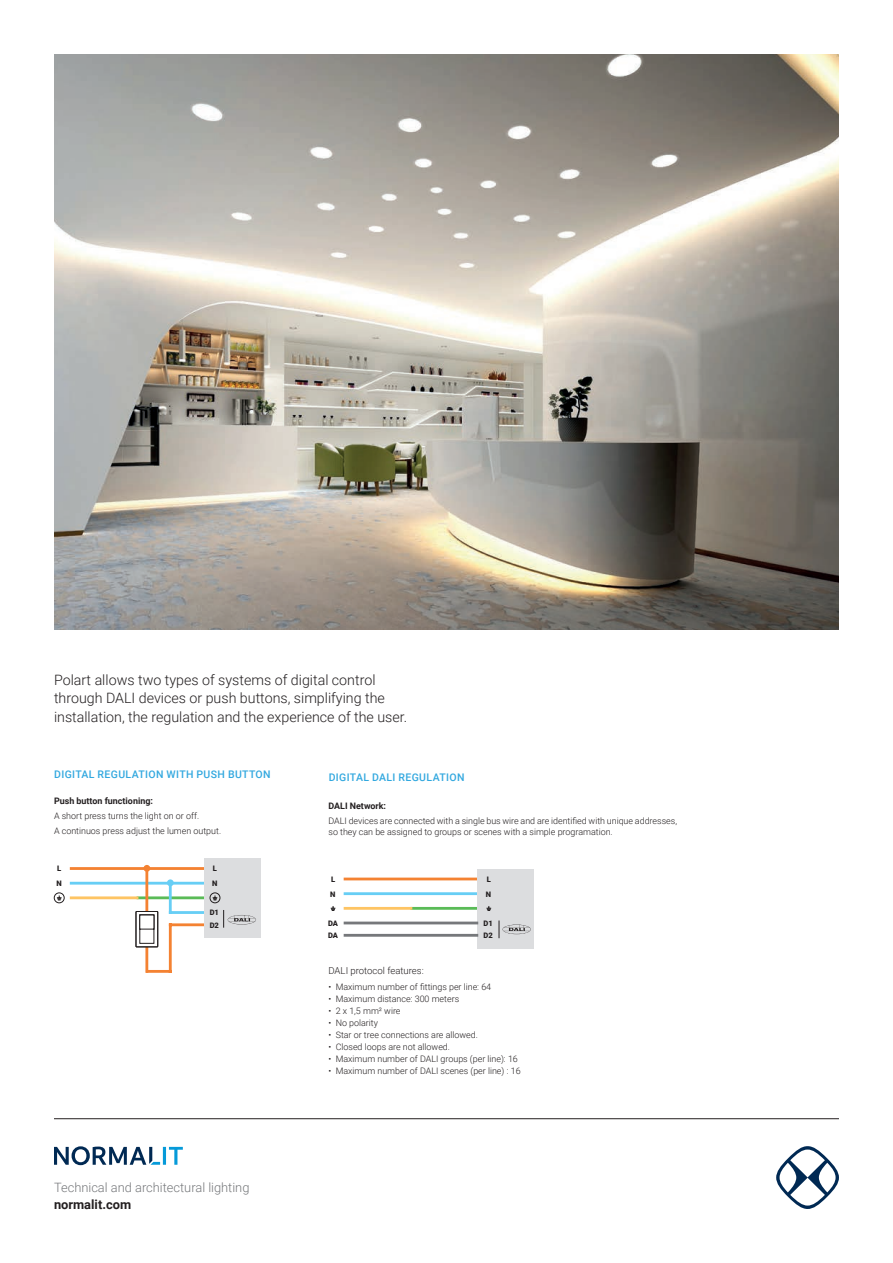
<style>
.page{position:relative;width:893px;height:1263px;background:#fff}
.page>*{position:absolute;margin:0;border:0;box-sizing:border-box;transform-origin:0 0}
.t1{font:300 14.25px/18.8px "Roboto";color:#231f20}
.t2{font:300 12.9px "Roboto";color:#76787b}
.t3{font:700 12.9px "Roboto";color:#231f20}
.t4{font:500 10.5px "Roboto";letter-spacing:.035em;color:#32a8df}
.t5{font:300 9.6px "Roboto";color:#231f20}
.t6{font:300 8.85px/10.8px "Roboto";color:#231f20}
.t7{font:700 8.85px "Roboto";color:#231f20}
.t8{font:900 7.5px/14.7px "Roboto";color:#231f20}
</style>
<div class="page">
<img style="left:54px;top:54px;width:785px;height:575px">
<hr style="left:54px;top:1118px;width:785px;height:1px;background:#231f20">
<hr style="left:163px;top:1147px;width:3px;height:18px;background:#069ad9">
<svg style="left:169px;top:1147px;width:14px;height:18px"></svg>
<svg style="left:54px;top:1146px;width:106px;height:19px"></svg>
<svg style="left:776px;top:1146px;width:63px;height:63px"></svg>
<hr style="left:345px;top:877px;width:132px;height:3px;background:#f48232">
<hr style="left:345px;top:892px;width:132px;height:3px;background:#67cef5">
<hr style="left:412px;top:907px;width:65px;height:3px;background:#5abb57">
<hr style="left:345px;top:907px;width:66px;height:3px;background:#fec463">
<svg style="left:331px;top:906px;width:4px;height:5px"></svg>
<div style="left:478px;top:869px;width:56px;height:79px;background:#dcdddf"></div>
<svg style="left:486px;top:906px;width:5px;height:5px"></svg>
<hr style="left:345px;top:934px;width:132px;height:3px;background:#76787b">
<hr style="left:345px;top:921px;width:132px;height:3px;background:#76787b">
<svg style="left:499px;top:920px;width:32px;height:18px"></svg>
<hr style="left:71px;top:867px;width:132px;height:3px;background:#f48232">
<hr style="left:71px;top:882px;width:132px;height:2px;background:#67cef5">
<hr style="left:138px;top:896px;width:65px;height:3px;background:#5abb57">
<hr style="left:71px;top:896px;width:66px;height:3px;background:#fec463">
<svg style="left:54px;top:892px;width:11px;height:11px"></svg>
<hr style="left:145px;top:868px;width:3px;height:103px;background:#f48232">
<div style="left:143px;top:865px;width:7px;height:7px;background:#f48232;border-radius:50%"></div>
<div style="left:136px;top:911px;width:22px;height:36px;background:#fff"></div>
<div style="left:136px;top:911px;width:22px;height:36px;border:1px solid #231f20"></div>
<svg style="left:139px;top:914px;width:16px;height:30px"></svg>
<hr style="left:170px;top:923px;width:33px;height:3px;background:#f48232">
<hr style="left:169px;top:925px;width:3px;height:46px;background:#f48232">
<hr style="left:147px;top:970px;width:23px;height:3px;background:#f48232">
<hr style="left:170px;top:911px;width:33px;height:3px;background:#67cef5">
<hr style="left:169px;top:883px;width:3px;height:29px;background:#67cef5">
<div style="left:167px;top:879px;width:7px;height:7px;background:#67cef5;border-radius:50%"></div>
<div style="left:204px;top:859px;width:57px;height:79px;background:#dcdddf"></div>
<svg style="left:210px;top:892px;width:10px;height:11px"></svg>
<svg style="left:223px;top:910px;width:33px;height:18px"></svg>
<h1 class="t1" style="left:54px;top:670px;width:355px">Polart allows two types of systems of digital control through DALI devices or push buttons, simplifying the installation, the regulation and the experience of the user.</h1>
<p class="t4" style="left:54px;top:766px;width:218px">DIGITAL REGULATION WITH PUSH BUTTON</p>
<p class="t7" style="left:54px;top:794px;width:100px">Push button functioning:</p>
<p class="t6" style="left:54px;top:808px;width:169px;line-height:15.1px">A short press turns the light on or off.<br>A continuos press adjust the lumen output.</p>
<p class="t8" style="left:56px;top:861px;width:7px">L<br>N</p>
<p class="t8" style="left:212px;top:861px;width:7px">L<br>N</p>
<p class="t8" style="left:210px;top:906px;width:11px;line-height:12.3px">D1<br>D2</p>
<h2 class="t2" style="left:54px;top:1179px;width:197px">Technical and architectural lighting</h2>
<h2 class="t3" style="left:54px;top:1195px;width:79px">normalit.com</h2>
<p class="t4" style="left:329px;top:770px;width:137px">DIGITAL DALI REGULATION</p>
<p class="t7" style="left:328px;top:799px;width:59px">DALI Network:</p>
<p class="t6" style="left:328px;top:815px;width:350px">DALI devices are connected with a single bus wire and are identified with unique addresses, so they can be assigned to groups or scenes with a simple programation.</p>
<p class="t8" style="left:330px;top:871px;width:7px">L<br>N</p>
<p class="t8" style="left:486px;top:871px;width:7px">L<br>N</p>
<p class="t8" style="left:484px;top:917px;width:11px;line-height:12.3px">D1<br>D2</p>
<p class="t8" style="left:328px;top:917px;width:12px;line-height:12.3px">DA<br>DA</p>
<p class="t5" style="left:328px;top:964px;width:97px">DALI protocol features:</p>
<p class="t6" style="left:328px;top:981px;width:164px">• Maximum number of fittings per line: 64</p>
<p class="t6" style="left:328px;top:993px;width:132px">• Maximum distance: 300 meters</p>
<p class="t6" style="left:328px;top:1005px;width:74px">• 2 x 1,5 mm² wire</p>
<p class="t6" style="left:328px;top:1017px;width:51px">• No polarity</p>
<p class="t6" style="left:328px;top:1029px;width:151px">• Star or tree connections are allowed.</p>
<p class="t6" style="left:328px;top:1041px;width:123px">• Closed loops are not allowed.</p>
<p class="t6" style="left:328px;top:1053px;width:191px">• Maximum number of DALI groups (per line): 16</p>
<p class="t6" style="left:328px;top:1065px;width:194px">• Maximum number of DALI scenes (per line) : 16</p>
</div>
